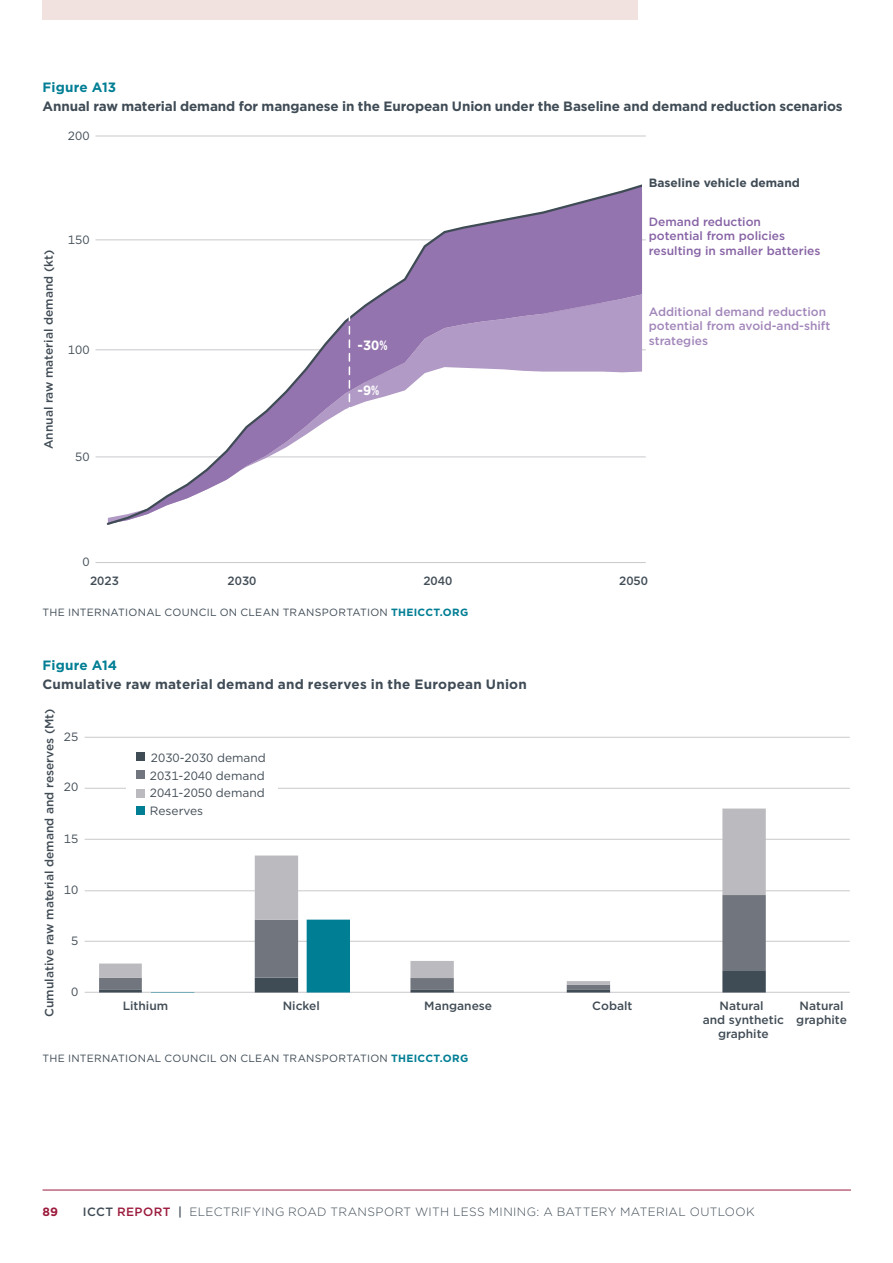
<style>
.page{position:relative;width:893px;height:1263px;background:#fff}
.page>*{position:absolute;margin:0;border:0;box-sizing:border-box;transform-origin:0 0}
.Figure_title{font:700 13.5px "Gotham";letter-spacing:-.005em;color:#3f4b55}
.Figure_title-2{font:700 13.5px "Gotham";letter-spacing:.015em;color:#3f4b55}
.Figure_number{font:700 13.5px "Gotham";letter-spacing:.01em;color:#007e94}
.t1{font:700 13.5px "Gotham";color:#fff}
.t2{font:500 12px/14.4px "Gotham";color:#414c55}
.t3{font:12px/17.7px "Gotham";color:#414c55;text-align:justify}
.t4{font:300 12px "Gotham";letter-spacing:.03em;color:#3f4b55}
.t5{font:500 12px/14.4px "Gotham";color:#8763a5}
.t6{font:500 12px/14.4px "Gotham";color:#a286ba}
.t7{font:700 12px "Gotham";color:#3f4b55}
.t8{font:700 12px "Gotham";color:#9c1b3d}
.Figure_credit{font:10.5px "Gotham";letter-spacing:.025em;color:#3f4b55}
.s1{font-weight:700;color:#007e94}
.s2{font-weight:500}
.s3{font-weight:500;color:#9c1b3d}
</style>
<div class="page">
<hr style="left:43px;top:1190px;width:808px;height:1px;background:#9c1b3d">
<div style="left:43px;top:0;width:595px;height:20px;background:#f1e1df"></div>
<hr style="left:95px;top:562px;width:551px;height:1px;background:#c9c9cd">
<hr style="left:95px;top:457px;width:551px;height:1px;background:#c9c9cd">
<hr style="left:95px;top:350px;width:551px;height:1px;background:#c9c9cd">
<hr style="left:95px;top:240px;width:551px;height:1px;background:#c9c9cd">
<hr style="left:95px;top:136px;width:551px;height:1px;background:#c9c9cd">
<svg style="left:105px;top:184px;width:540px;height:341px"></svg>
<svg style="left:349px;top:309px;width:1px;height:106px"></svg>
<div style="left:642px;top:175px;width:16px;height:17px;background:#fff"></div>
<hr style="left:85px;top:992px;width:765px;height:1px;background:#c9c9cd">
<hr style="left:85px;top:941px;width:765px;height:1px;background:#c9c9cd">
<hr style="left:85px;top:890px;width:765px;height:1px;background:#c9c9cd">
<hr style="left:85px;top:839px;width:765px;height:1px;background:#c9c9cd">
<hr style="left:85px;top:788px;width:765px;height:1px;background:#c9c9cd">
<hr style="left:85px;top:737px;width:765px;height:1px;background:#c9c9cd">
<div style="left:126px;top:747px;width:152px;height:86px;background:#fff"></div>
<svg style="left:99px;top:808px;width:667px;height:112px"></svg>
<svg style="left:99px;top:920px;width:667px;height:72px"></svg>
<div style="left:137px;top:753px;width:8px;height:8px;background:#3f4b55"></div>
<div style="left:137px;top:771px;width:8px;height:8px;background:#71757d"></div>
<div style="left:137px;top:789px;width:8px;height:8px;background:#bbbbbf"></div>
<div style="left:137px;top:806px;width:8px;height:9px;background:#007e94"></div>
<p class="Figure_number" style="left:43px;top:78px;width:75px">Figure A13</p>
<p class="Figure_title" style="left:43px;top:97px;width:802px">Annual raw material demand for manganese in the European Union under the Baseline and demand reduction scenarios</p>
<p class="t3" style="left:68px;top:127px;width:23px">200</p>
<p class="t2" style="left:41px;top:449px;width:201px;rotate:-90deg">Annual raw material demand (kt)</p>
<p class="t3" style="left:68px;top:231px;width:23px">150</p>
<p class="t3" style="left:68px;top:340px;width:23px">100</p>
<p class="t3" style="left:75px;top:447px;width:16px">50</p>
<p class="t1" style="left:358px;top:336px;width:31px">-30%</p>
<p class="t1" style="left:358px;top:382px;width:23px">-9%</p>
<p class="t7" style="left:649px;top:175px;width:153px">Baseline vehicle demand</p>
<p class="t5" style="left:649px;top:214px;width:173px">Demand reduction<br>potential from policies resulting in smaller batteries</p>
<p class="t6" style="left:649px;top:304px;width:183px">Additional demand reduction potential from avoid-and-shift strategies</p>
<p class="t3" style="left:82px;top:553px;width:9px">0</p>
<p class="t2" style="left:90px;top:573px;width:30px">2023</p>
<p class="t2" style="left:228px;top:573px;width:30px">2030</p>
<p class="t2" style="left:423px;top:573px;width:30px">2040</p>
<p class="t2" style="left:619px;top:573px;width:30px">2050</p>
<p class="Figure_credit" style="left:43px;top:606px;width:427px">THE INTERNATIONAL COUNCIL ON CLEAN TRANSPORTATION <span class="s1">THEICCT.ORG</span></p>
<p class="Figure_number" style="left:43px;top:656px;width:76px">Figure A14</p>
<p class="Figure_title-2" style="left:43px;top:676px;width:486px">Cumulative raw material demand and reserves in the European Union</p>
<p class="t2" style="left:42px;top:1017px;width:310px;rotate:-90deg">Cumulative raw material demand and reserves (Mt)</p>
<p class="t3" style="left:64px;top:728px;width:16px">25</p>
<p class="t3" style="left:64px;top:777px;width:16px">20</p>
<p class="t3" style="left:64px;top:830px;width:16px">15</p>
<p class="t3" style="left:64px;top:881px;width:16px">10</p>
<p class="t3" style="left:71px;top:932px;width:9px">5</p>
<p class="t3" style="left:71px;top:983px;width:9px">0</p>
<p class="t3" style="left:150px;top:748px;width:117px">2030-2030 demand 2031-2040 demand 2041-2050 demand Reserves</p>
<p class="t2" style="left:123px;top:998px;width:47px">Lithium</p>
<p class="t2" style="left:283px;top:998px;width:39px">Nickel</p>
<p class="t2" style="left:424px;top:998px;width:69px">Manganese</p>
<p class="t2" style="left:592px;top:998px;width:42px">Cobalt</p>
<p class="t2" style="left:796px;top:998px;width:52px">Natural graphite</p>
<p class="t2" style="left:703px;top:998px;width:83px;text-align:center">Natural<br>and synthetic graphite</p>
<p class="Figure_credit" style="left:43px;top:1052px;width:427px">THE INTERNATIONAL COUNCIL ON CLEAN TRANSPORTATION <span class="s1">THEICCT.ORG</span></p>
<p class="t8" style="left:43px;top:1203px;width:17px">89</p>
<p class="t4" style="left:83px;top:1204px;width:673px"><span class="s2">ICCT</span> <span class="s3">REPORT</span> <span class="s2">|</span> ELECTRIFYING ROAD TRANSPORT WITH LESS MINING: A BATTERY MATERIAL OUTLOOK</p>
</div>
